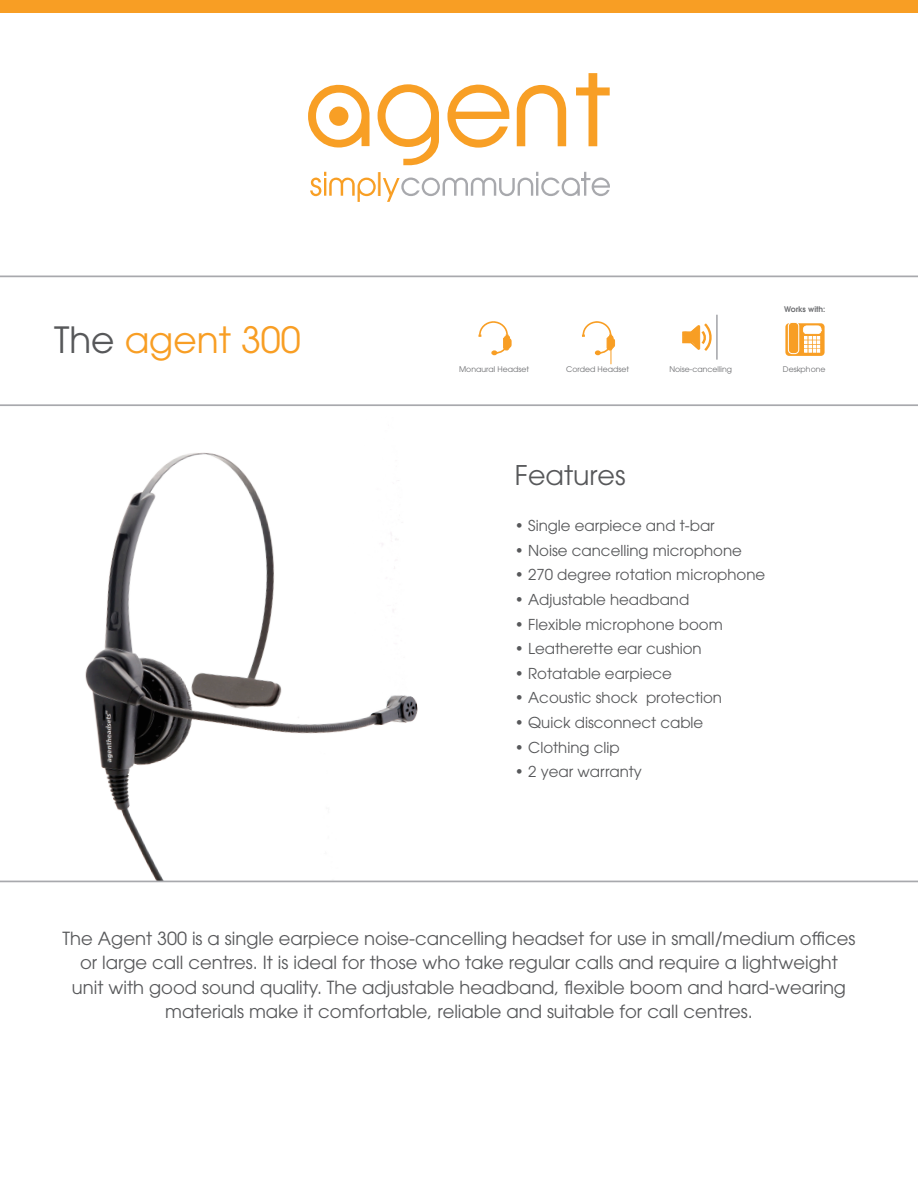
<style>
.page{position:relative;width:918px;height:1188px;background:#fff}
.page>*{position:absolute;margin:0;border:0;box-sizing:border-box;transform-origin:0 0}
.t1{font:36px "ITC Avant Garde Pro";color:#f89e24}
.t2{font:33.6px "Myriad Pro";color:#f89e24;scale:.84 1}
.t3{font:27px "ITC Avant Garde Pro";color:#57585a}
.t4{font:18px/24.6px "ITC Avant Garde Pro";color:#57585a;text-align:center}
.t5{font:15px "ITC Avant Garde Pro";color:#57585a}
.t6{font:7.8px "ITC Avant Garde Pro";color:#6c6d70}
.t7{font:600 7.8px "ITC Avant Garde Pro";color:#6c6d70}
.s1{color:#57585a}
</style>
<div class="page">
<svg style="left:517px;top:85px;width:49px;height:61px"></svg>
<svg style="left:576px;top:73px;width:34px;height:73px"></svg>
<svg style="left:308px;top:85px;width:62px;height:63px"></svg>
<svg style="left:378px;top:84px;width:61px;height:81px"></svg>
<svg style="left:447px;top:84px;width:62px;height:64px"></svg>
<svg style="left:310px;top:172px;width:66px;height:30px"></svg>
<svg style="left:383px;top:172px;width:227px;height:30px"></svg>
<div style="left:329px;top:107px;width:19px;height:19px;background:#f89f25;border-radius:50%"></div>
<div style="left:0;top:0;width:918px;height:13px;background:#f89e24"></div>
<svg style="left:0;top:404px;width:918px;height:478px"></svg>
<hr style="left:0;top:276px;width:918px;height:1px;background:#a8a9ad">
<svg style="left:478px;top:321px;width:34px;height:35px"></svg>
<svg style="left:682px;top:314px;width:36px;height:37px"></svg>
<hr style="left:716px;top:315px;width:2px;height:45px;background:#a8a9ad">
<svg style="left:785px;top:322px;width:40px;height:34px"></svg>
<svg style="left:582px;top:321px;width:34px;height:44px"></svg>
<p class="t1" style="left:54px;top:317px;width:248px"><span class="s1">The</span> agent 300</p>
<h2 class="t2" style="left:376px;top:164px;width:9px">l</h2>
<p class="t7" style="left:784px;top:304px;width:43px">Works with:</p>
<p class="t6" style="left:566px;top:365px;width:65px">Corded Headset</p>
<p class="t6" style="left:459px;top:365px;width:71px">Monaural Headset</p>
<p class="t6" style="left:669px;top:365px;width:64px">Noise-cancelling</p>
<p class="t6" style="left:783px;top:365px;width:44px">Deskphone</p>
<p class="t3" style="left:515px;top:458px;width:112px">Features</p>
<p class="t5" style="left:515px;top:516px;width:201px">• Single earpiece and t-bar</p>
<p class="t5" style="left:515px;top:541px;width:228px">• Noise cancelling microphone</p>
<p class="t5" style="left:515px;top:566px;width:252px">• 270 degree rotation microphone</p>
<p class="t5" style="left:515px;top:590px;width:176px">• Adjustable headband</p>
<p class="t5" style="left:515px;top:615px;width:209px">• Flexible microphone boom</p>
<p class="t5" style="left:515px;top:639px;width:188px">• Leatherette ear cushion</p>
<p class="t5" style="left:515px;top:664px;width:158px">• Rotatable earpiece</p>
<p class="t5" style="left:515px;top:689px;width:209px">• Acoustic shock protection</p>
<p class="t5" style="left:515px;top:713px;width:190px">• Quick disconnect cable</p>
<p class="t5" style="left:515px;top:738px;width:106px">• Clothing clip</p>
<p class="t5" style="left:515px;top:762px;width:128px">• 2 year warranty</p>
<p class="t4" style="left:63px;top:925px;width:794px">The Agent 300 is a single earpiece noise-cancelling headset for use in small/medium offices or large call centres. It is ideal for those who take regular calls and require a lightweight unit with good sound quality. The adjustable headband, flexible boom and hard-wearing materials make it comfortable, reliable and suitable for call centres.</p>
</div>
